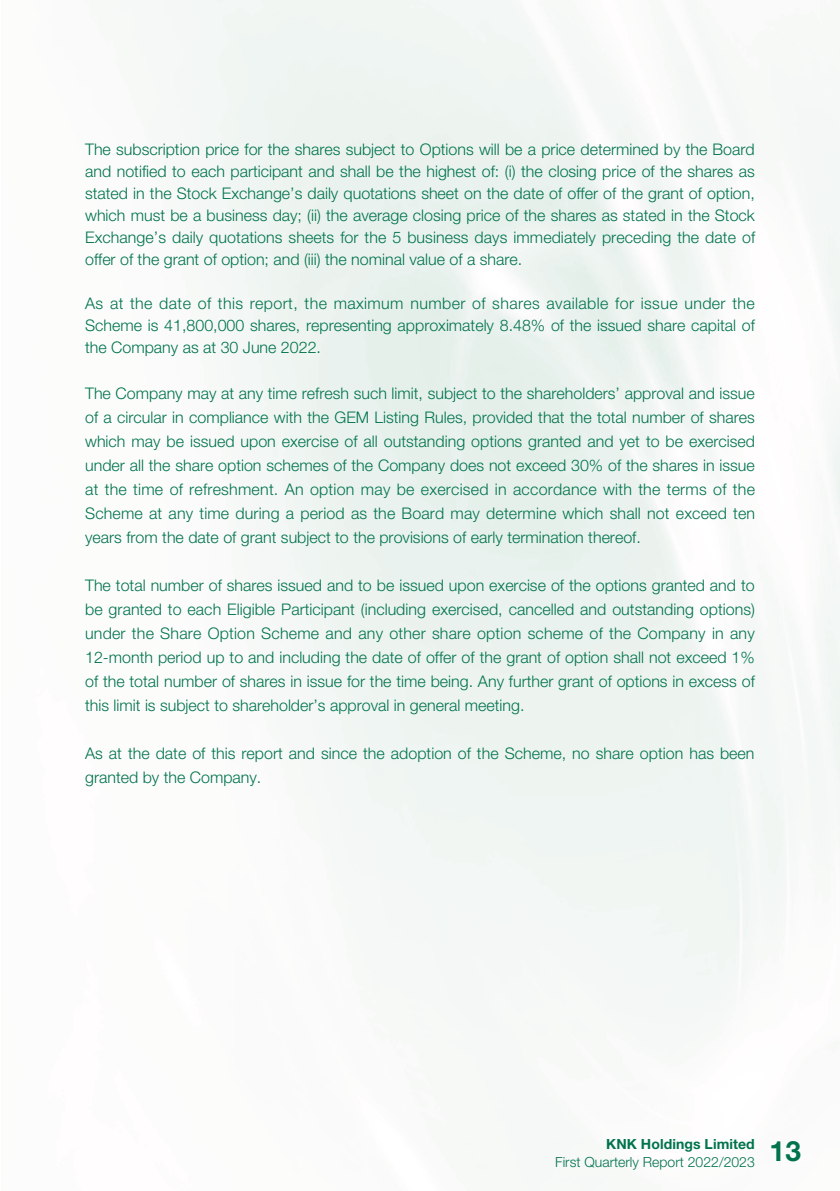
<style>
.page{position:relative;width:840px;height:1191px;background:#fff}
.page>*{position:absolute;margin:0;border:0;box-sizing:border-box;transform-origin:0 0}
.t1{font:700 28px "Helvetica Neue LT Std";color:#00734c}
.t2{font:300 16px/24px "Helvetica Neue LT Std";color:#00734c;text-align:justify}
.t3{font:300 14px "Helvetica Neue LT Std";color:#00734c}
.t4{font:700 14px "Helvetica Neue LT Std";letter-spacing:.005em;color:#00734c}
</style>
<div class="page">
<p class="t2" style="left:85px;top:138px;width:671px;line-height:22px">The subscription price for the shares subject to Options will be a price determined by the Board and notified to each participant and shall be the highest of: (i) the closing price of the shares as stated in the Stock Exchange’s daily quotations sheet on the date of offer of the grant of option, which must be a business day; (ii) the average closing price of the shares as stated in the Stock Exchange’s daily quotations sheets for the 5 business days immediately preceding the date of offer of the grant of option; and (iii) the nominal value of a share.</p>
<p class="t2" style="left:85px;top:292px;width:670px;line-height:22px">As at the date of this report, the maximum number of shares available for issue under the Scheme is 41,800,000 shares, representing approximately 8.48% of the issued share capital of the Company as at 30 June 2022.</p>
<p class="t2" style="left:85px;top:381px;width:671px">The Company may at any time refresh such limit, subject to the shareholders’ approval and issue of a circular in compliance with the GEM Listing Rules, provided that the total number of shares which may be issued upon exercise of all outstanding options granted and yet to be exercised under all the share option schemes of the Company does not exceed 30% of the shares in issue at the time of refreshment. An option may be exercised in accordance with the terms of the Scheme at any time during a period as the Board may determine which shall not exceed ten years from the date of grant subject to the provisions of early termination thereof.</p>
<p class="t2" style="left:85px;top:573px;width:671px">The total number of shares issued and to be issued upon exercise of the options granted and to be granted to each Eligible Participant (including exercised, cancelled and outstanding options) under the Share Option Scheme and any other share option scheme of the Company in any 12-month period up to and including the date of offer of the grant of option shall not exceed 1% of the total number of shares in issue for the time being. Any further grant of options in excess of this limit is subject to shareholder’s approval in general meeting.</p>
<p class="t2" style="left:85px;top:741px;width:670px">As at the date of this report and since the adoption of the Scheme, no share option has been granted by the Company.</p>
<p class="t4" style="left:606px;top:1135px;width:150px">KNK Holdings Limited</p>
<p class="t3" style="left:555px;top:1153px;width:201px">First Quarterly Report 2022/2023</p>
<h1 class="t1" style="left:769px;top:1133px;width:33px">13</h1>
</div>
